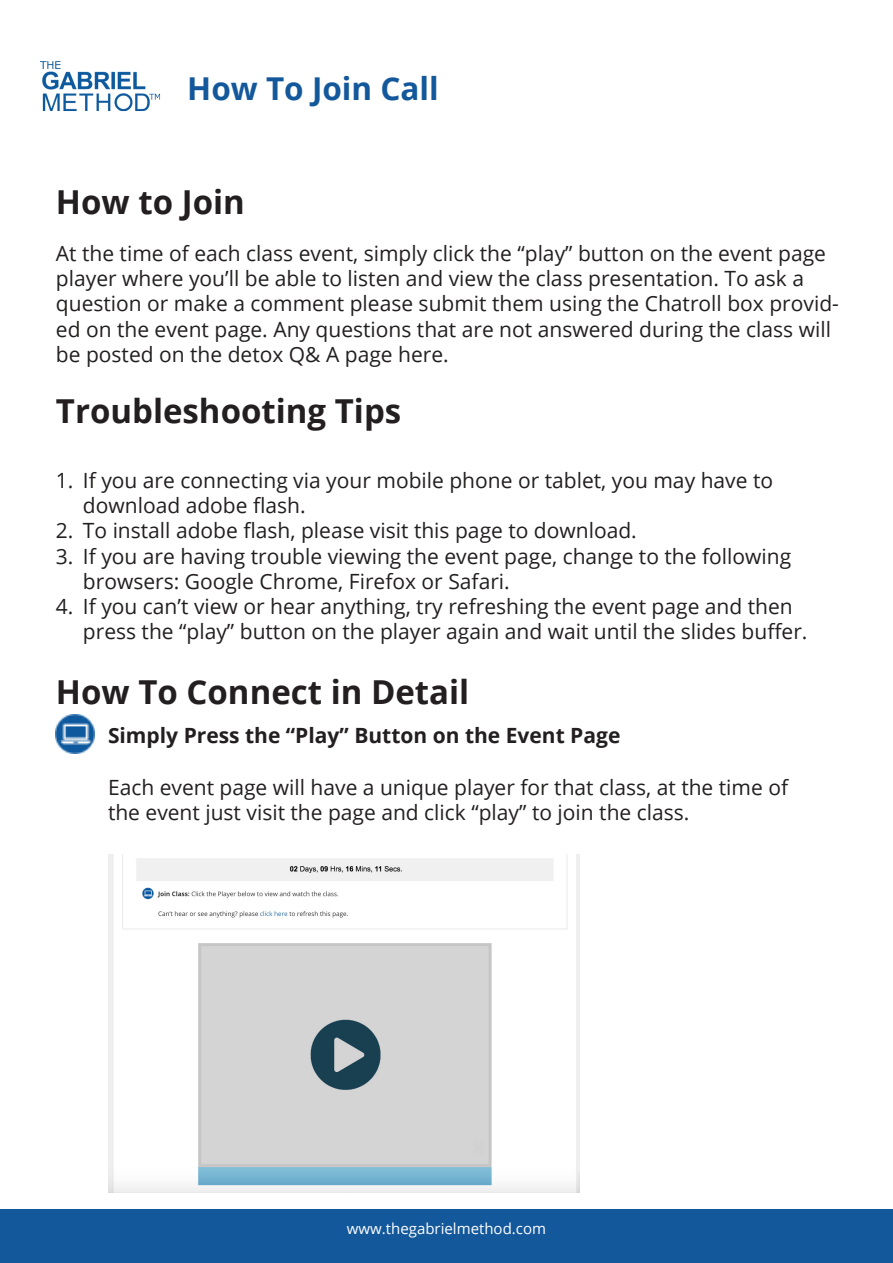
<style>
.page{position:relative;width:893px;height:1263px;background:#fff}
.page>*{position:absolute;margin:0;border:0;box-sizing:border-box;transform-origin:0 0}
.t1{font:700 33px "Open Sans";color:#231f20}
.t2{font:700 31.5px "Open Sans";color:#14589c}
.t3{font:21px/25.2px "Open Sans";color:#231f20}
.t4{font:700 21px "Open Sans";color:#231f20}
.t5{font:15px "Open Sans";color:#fff}
</style>
<div class="page">
<img style="left:40px;top:61px;width:120px;height:51px">
<div style="left:0;top:1209px;width:893px;height:54px;background:#14589c"></div>
<img style="left:56px;top:714px;width:39px;height:39px">
<img style="left:108px;top:855px;width:471px;height:337px">
<p class="t2" style="left:187px;top:66px;width:253px">How To Join Call</p>
<p class="t1" style="left:56px;top:179px;width:190px">How to Join</p>
<p class="t3" style="left:56px;top:240px;width:785px">At the time of each class event, simply click the “play” button on the event page player where you’ll be able to listen and view the class presentation. To ask a question or make a comment please submit them using the Chatroll box provid&shy;ed on the event page. Any questions that are not answered during the class will be posted on the detox Q&amp; A page here.</p>
<p class="t1" style="left:56px;top:388px;width:347px">Troubleshooting Tips</p>
<p class="t3" style="left:83px;top:467px;width:692px;text-indent:-27px">1. If you are connecting via your mobile phone or tablet, you may have to download adobe flash.</p>
<p class="t3" style="left:56px;top:517px;width:582px">2. To install adobe flash, please visit this page to download.</p>
<p class="t3" style="left:83px;top:543px;width:710px;text-indent:-27px">3. If you are having trouble viewing the event page, change to the following browsers: Google Chrome, Firefox or Safari.</p>
<p class="t3" style="left:83px;top:593px;width:726px;text-indent:-27px">4. If you can’t view or hear anything, try refreshing the event page and then press the “play” button on the player again and wait until the slides buffer.</p>
<p class="t1" style="left:56px;top:669px;width:415px">How To Connect in Detail</p>
<p class="t4" style="left:108px;top:720px;width:514px">Simply Press the “Play” Button on the Event Page</p>
<p class="t3" style="left:108px;top:774px;width:682px">Each event page will have a unique player for that class, at the time of the event just visit the page and click “play” to join the class.</p>
<p class="t5" style="left:347px;top:1218px;width:201px">www.thegabrielmethod.com</p>
</div>
